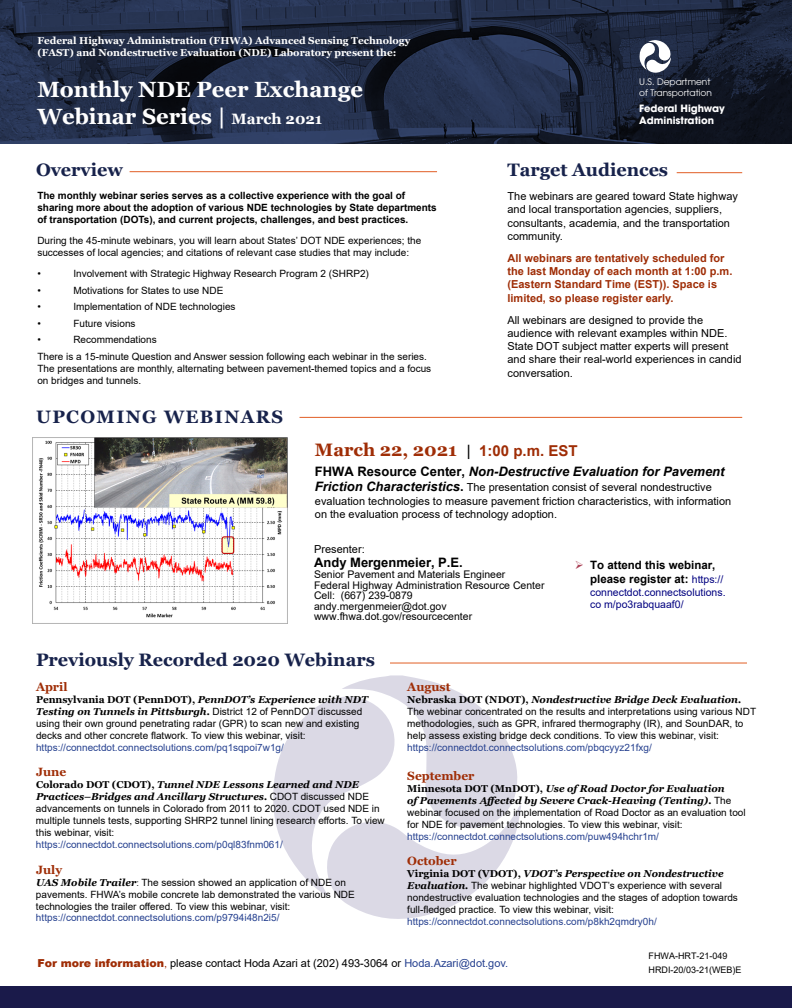
<style>
.page{position:relative;width:792px;height:1008px;background:#fff}
.page>*{position:absolute;margin:0;border:0;box-sizing:border-box;transform-origin:0 0}
.t1{font:700 22px/26.4px "Georgia";color:#fff}
.t2{font:700 18px "Georgia";color:#17224b}
.t3{font:700 18px "Georgia";color:#9f2d06}
.t4{font:700 18px "Georgia";letter-spacing:.075em;color:#17224b}
.t5{font:italic 700 13px "Arial";color:#000}
.t6{font:700 13px "Arial";color:#000}
.t7{font:700 12px "Georgia";color:#9f2d06}
.t8{font:700 11.5px/13.8px "Arial";color:#000}
.t9{font:11px/13.2px "Arial";color:#000}
.t10{font:700 11px/13.2px "Arial";color:#9f2d06}
.t11{font:11px "Arial";color:#000}
.t12{font:10.5px/10.5px "Arial";color:#000}
.t13{font:10.5px/12.6px "Arial";color:#000080}
.t14{font:10px/12px "Arial";color:#000}
.t15{font:italic 700 10px/12px "Georgia";color:#000}
.t16{font:10px "Arial";color:#25408f}
.t17{font:700 10px/12px "Arial";color:#000}
.t18{font:700 10px/12px "Georgia";color:#fff}
.t19{font:700 10px/12px "ITC Avant Garde Pro";color:#fff}
.t20{font:9px/14px "Arial";color:#000}
.t21{font:9px/10.8px "ITC Avant Garde Pro";color:#fff}
.s1{font-size:15px}
.s2{font-size:15px;color:#000}
.s3{font-family:"Arial";font-size:15px}
.s4{font-style:normal}
.s5{font-weight:700;font-style:italic;font-size:13px}
.s6{font-weight:700;font-size:13px}
.s7{font-style:inherit}
.s8{color:#aa4055}
.s9{font-weight:400;font-size:10.5px;color:#000080}
.s10{font-family:"Arial";font-weight:400;font-style:normal}
.s11{font-family:"Georgia";font-weight:700;font-style:italic}
.s12{font-size:9px}
.s13{font-weight:900;color:#9f2d06}
.s14{color:#9f2d06}
.s15{color:#25408f}
</style>
<div class="page">
<img style="left:0;top:0;width:792px;height:144px">
<svg style="left:639px;top:40px;width:32px;height:33px"></svg>
<div style="left:0;top:987px;width:792px;height:21px;background:#1a1a4a"></div>
<svg style="left:273px;top:675px;width:248px;height:244px"></svg>
<hr style="left:130px;top:171px;width:307px;height:1px;background:#e15e25">
<hr style="left:300px;top:417px;width:442px;height:1px;background:#e15e25">
<hr style="left:390px;top:663px;width:357px;height:1px;background:#e15e25">
<hr style="left:677px;top:172px;width:65px;height:1px;background:#e15e25">
<img style="left:38px;top:438px;width:249px;height:180px">
<p class="t18" style="left:37px;top:34px;width:375px">Federal Highway Administration (FHWA) Advanced Sensing Technology (FAST) and Nondestructive Evaluation (NDE) Laboratory present the:</p>
<h1 class="t1" style="left:37px;top:77px;width:327px">Monthly NDE Peer Exchange<br>Webinar Series | <span class="s1">March 2021</span></h1>
<h2 class="t2" style="left:36px;top:159px;width:89px">Overview</h2>
<p class="t17" style="left:37px;top:190px;width:401px">The monthly webinar series serves as a collective experience with the goal of sharing more about the adoption of various NDE technologies by State departments of transportation (DOTs), and current projects, challenges, and best practices.</p>
<p class="t14" style="left:37px;top:235px;width:386px">During the 45-minute webinars, you will learn about States’ DOT NDE experiences; the successes of local agencies; and citations of relevant case studies that may include:</p>
<p class="t14" style="left:37px;top:268px;width:5px">•</p>
<p class="t14" style="left:73px;top:268px;width:297px">Involvement with Strategic Highway Research Program 2 (SHRP2)</p>
<p class="t14" style="left:37px;top:284px;width:5px">•</p>
<p class="t14" style="left:73px;top:284px;width:152px">Motivations for States to use NDE</p>
<p class="t14" style="left:37px;top:301px;width:5px">•</p>
<p class="t14" style="left:73px;top:301px;width:164px">Implementation of NDE technologies</p>
<p class="t14" style="left:37px;top:317px;width:5px">•</p>
<p class="t14" style="left:73px;top:317px;width:64px">Future visions</p>
<p class="t14" style="left:37px;top:334px;width:5px">•</p>
<p class="t14" style="left:37px;top:332px;width:391px;line-height:16.5px;text-indent:36px">Recommendations<br>There is a 15-minute Question and Answer session following each webinar in the series.</p>
<p class="t14" style="left:37px;top:362px;width:395px">The presentations are monthly, alternating between pavement-themed topics and a focus on bridges and tunnels.</p>
<h2 class="t4" style="left:36px;top:405px;width:249px">UPCOMING WEBINARS</h2>
<p class="t21" style="left:639px;top:76px;width:74px">U.S. Department of Transportation</p>
<p class="t19" style="left:639px;top:102px;width:87px">Federal Highway<br>Administration</p>
<h2 class="t2" style="left:507px;top:159px;width:162px">Target Audiences</h2>
<p class="t9" style="left:508px;top:190px;width:232px">The webinars are geared toward State highway and local transportation agencies, suppliers, consultants, academia, and the transportation community.</p>
<p class="t10" style="left:508px;top:252px;width:226px">All webinars are tentatively scheduled for the last Monday of each month at 1:00 p.m. (Eastern Standard Time (EST)). Space is limited, so please register early.</p>
<p class="t9" style="left:508px;top:313px;width:236px">All webinars are designed to provide the audience with relevant examples within NDE.<br>State DOT subject matter experts will present and share their real-world experiences in candid conversation.</p>
<h2 class="t3" style="left:315px;top:439px;width:264px">March 22, 2021 <span class="s2">|</span> <span class="s3">1:00 p.m. EST</span></h2>
<h3 class="t5" style="left:315px;top:463px;width:411px"><span class="s4">FHWA Resource Center,</span> Non-Destructive Evaluation for Pavement</h3>
<p class="t9" style="left:315px;top:481px;width:418px;line-height:13.5px"><span class="s5">Friction Characteristics</span><span class="s6">.</span> The presentation consist of several nondestructive evaluation technologies to measure pavement friction characteristics, with information on the evaluation process of technology adoptio<span class="s7">n.</span></p>
<p class="t11" style="left:314px;top:541px;width:52px">Presenter:</p>
<h3 class="t6" style="left:314px;top:554px;width:150px">Andy Mergenmeier, P.E.</h3>
<p class="t12" style="left:314px;top:569px;width:232px">Senior Pavement and Materials Engineer<br>Federal Highway Administration Resource Center Cell: (667) 239-0879 andy.mergenmeier@dot.gov www.fhwa.dot.gov/resourcecenter</p>
<p class="t8" style="left:590px;top:558px;width:135px;text-indent:-15px"><span class="s8">➢</span> To attend this webinar, please register at: <span class="s9">https://</span></p>
<p class="t13" style="left:590px;top:586px;width:137px">connectdot.connectsolutions. co m/po3rabquaaf0/</p>
<h2 class="t2" style="left:36px;top:649px;width:340px">Previously Recorded 2020 Webinars</h2>
<p class="t7" style="left:36px;top:679px;width:33px">April</p>
<p class="t15" style="left:36px;top:694px;width:334px"><span class="s4">Pennsylvania DOT (PennDOT),</span> PennDOT’s Experience with NDT<br>Testing on Tunnels in Pittsburgh. <span class="s10">District 12 of PennDOT discussed</span></p>
<p class="t14" style="left:36px;top:718px;width:325px">using their own ground penetrating radar (GPR) to scan new and existing decks and other concrete flatwork. To view this webinar, visit:</p>
<p class="t16" style="left:36px;top:741px;width:249px">https://connectdot.connectsolutions.com/pq1sqpoi7w1g/</p>
<p class="t7" style="left:36px;top:764px;width:32px">June</p>
<p class="t15" style="left:36px;top:779px;width:335px"><span class="s4">Colorado DOT (CDOT),</span> Tunnel NDE Lessons Learned and NDE<br>Practices–Bridges and Ancillary Structures. <span class="s10">CDOT discussed NDE</span></p>
<p class="t14" style="left:36px;top:803px;width:350px">advancements on tunnels in Colorado from 2011 to 2020. CDOT used NDE in multiple tunnels tests, supporting SHRP2 tunnel lining research efforts. To view this webinar, visit:</p>
<p class="t16" style="left:36px;top:838px;width:248px">https://connectdot.connectsolutions.com/p0ql83fnm061/</p>
<p class="t7" style="left:36px;top:862px;width:28px">July</p>
<p class="t14" style="left:36px;top:877px;width:320px"><span class="s11">UAS Mobile Trailer</span><span class="s12">:</span> The session showed an application of NDE on pavements. FHWA’s mobile concrete lab demonstrated the various NDE technologies the trailer offered. To view this webinar, visit:</p>
<p class="t16" style="left:36px;top:911px;width:245px">https://connectdot.connectsolutions.com/p9794i48n2i5/</p>
<p class="t7" style="left:407px;top:679px;width:45px">August</p>
<p class="t15" style="left:407px;top:694px;width:336px"><span class="s4">Nebraska DOT (NDOT),</span> Nondestructive Bridge Deck Evaluation.</p>
<p class="t14" style="left:407px;top:706px;width:350px">The webinar concentrated on the results and interpretations using various NDT methodologies, such as GPR, infrared thermography (IR), and SounDAR, to help assess existing bridge deck conditions. To view this webinar, visit:</p>
<p class="t16" style="left:407px;top:741px;width:246px">https://connectdot.connectsolutions.com/pbqcyyz21fxg/</p>
<p class="t7" style="left:407px;top:768px;width:69px">September</p>
<p class="t15" style="left:407px;top:782px;width:326px"><span class="s4">Minnesota DOT (MnDOT),</span> Use of Road Doctor for Evaluation of Pavements Affected by Severe Crack-Heaving (Tenting). <span class="s10">The</span></p>
<p class="t14" style="left:407px;top:806px;width:340px">webinar focused on the implementation of Road Doctor as an evaluation tool for NDE for pavement technologies. To view this webinar, visit:</p>
<p class="t16" style="left:407px;top:830px;width:253px">https://connectdot.connectsolutions.com/puw494hchr1m/</p>
<p class="t7" style="left:407px;top:853px;width:51px">October</p>
<p class="t15" style="left:407px;top:868px;width:318px"><span class="s4">Virginia DOT (VDOT),</span> VDOT’s Perspective on Nondestructive</p>
<p class="t14" style="left:407px;top:880px;width:332px"><span class="s11">Evaluation.</span> The webinar highlighted VDOT’s experience with several nondestructive evaluation technologies and the stages of adoption towards full-fledged practice. To view this webinar, visit:</p>
<p class="t16" style="left:407px;top:915px;width:251px">https://connectdot.connectsolutions.com/p8kh2qmdry0h/</p>
<p class="t9" style="left:38px;top:957px;width:472px"><span class="s13">For more information</span><span class="s14">,</span> please contact Hoda Azari at (202) 493-3064 or <span class="s15">Hoda.Azari@dot.gov.</span></p>
<p class="t20" style="left:649px;top:949px;width:95px">FHWA-HRT-21-049<br>HRDI-20/03-21(WEB)E</p>
</div>
